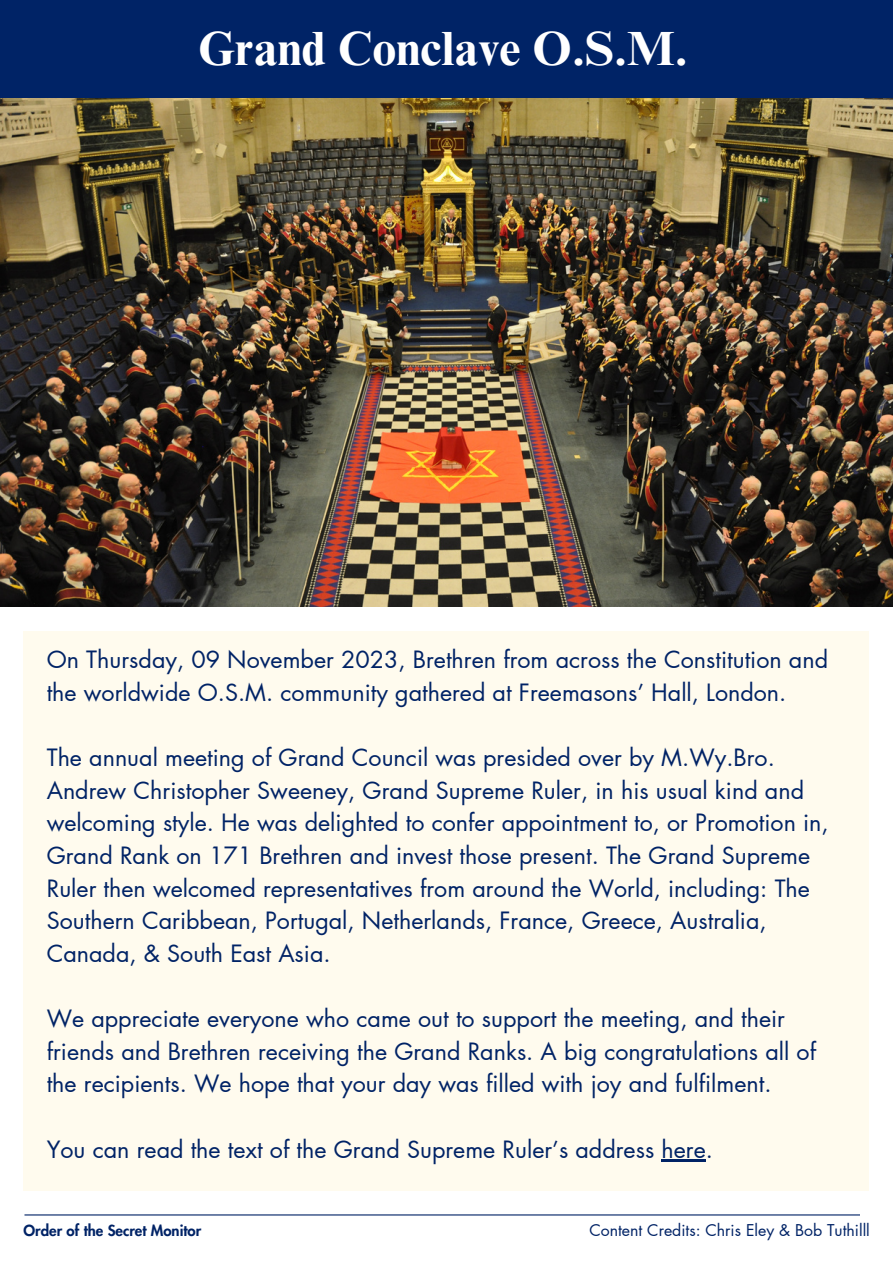
<style>
.page{position:relative;width:893px;height:1264px;background:#fff}
.page>*{position:absolute;margin:0;border:0;box-sizing:border-box;transform-origin:0 0}
.t1{font:700 48px "Times NRMT Pro";color:#fff}
.t2{font:23.25px/32.5px "Futura LT Pro";color:#002366}
.t3{font:15.9px "Futura LT Pro";color:#002366}
.t4{font:800 15px "Futura LT Pro";color:#002366}
</style>
<div class="page">
<img style="left:0;top:97px;width:892px;height:509px">
<div style="left:0;top:0;width:892px;height:97px;background:#002366"></div>
<hr style="left:24px;top:1214px;width:835px;height:1px;background:#002366">
<div style="left:24px;top:631px;width:845px;height:559px;background:#fffbee"></div>
<hr style="left:661px;top:1159px;width:44px;height:2px;background:#002366">
<p class="t1" style="left:198px;top:30px;width:491px">Grand Conclave O.S.M.</p>
<p class="t2" style="left:47px;top:644px;width:782px">On Thursday, 09 November 2023, Brethren from across the Constitution and the worldwide O.S.M. community gathered at Freemasons’ Hall, London.</p>
<p class="t2" style="left:47px;top:742px;width:783px">The annual meeting of Grand Council was presided over by M.Wy.Bro.<br>Andrew Christopher Sweeney, Grand Supreme Ruler, in his usual kind and welcoming style. He was delighted to confer appointment to, or Promotion in, Grand Rank on 171 Brethren and invest those present. The Grand Supreme Ruler then welcomed representatives from around the World, including: The Southern Caribbean, Portugal, Netherlands, France, Greece, Australia, Canada, &amp; South East Asia.</p>
<p class="t2" style="left:47px;top:1003px;width:770px">We appreciate everyone who came out to support the meeting, and their friends and Brethren receiving the Grand Ranks. A big congratulations all of the recipients. We hope that your day was filled with joy and fulfilment.</p>
<p class="t2" style="left:47px;top:1133px;width:667px">You can read the text of the Grand Supreme Ruler’s address here.</p>
<p class="t4" style="left:24px;top:1223px;width:179px">Order of the Secret Monitor</p>
<p class="t3" style="left:589px;top:1222px;width:282px">Content Credits: Chris Eley &amp; Bob Tuthilll</p>
</div>
